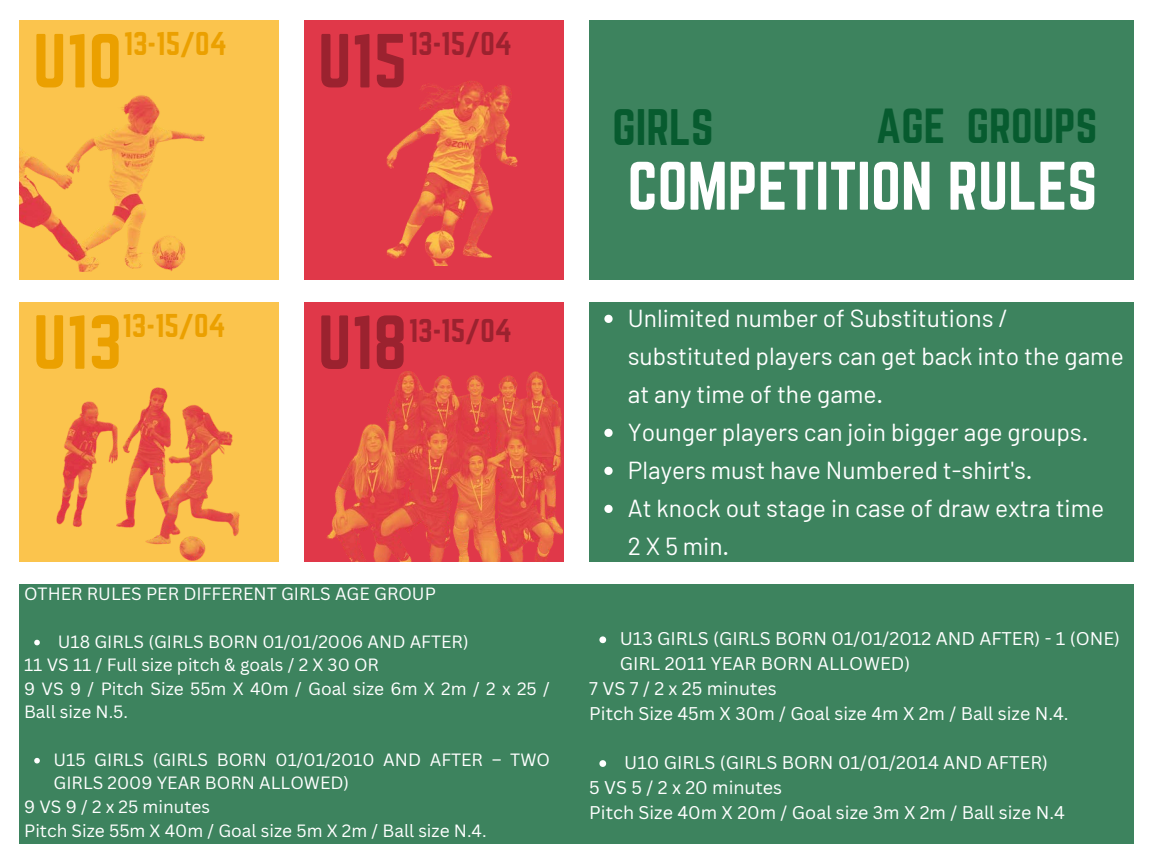
<style>
.page{position:relative;width:1152px;height:864px;background:#fff}
.page>*{position:absolute;margin:0;border:0;box-sizing:border-box;transform-origin:0 0}
.t1{font:66.9px "Norwester";color:#eba000}
.t2{font:66.9px "Norwester";color:#9b222f}
.t3{font:60px "Norwester";color:#fff}
.t4{font:44.85px "Norwester";color:#075b2f}
.t5{font:43.05px "Norwester";color:#075b2f}
.t6{font:28.8px "Norwester";color:#eba000}
.t7{font:28.8px "Norwester";color:#9b222f}
.t8{font:24.6px/38px "Barlow";color:#fff}
.t9{font:18px/24.8px "Canva Sans";color:#fff}
.t10{font:17.25px/23.7px "Canva Sans";color:#fff}
</style>
<div class="page">
<div style="left:19px;top:21px;width:259px;height:259px;background:#fbc44d"></div>
<div style="left:304px;top:21px;width:259px;height:259px;background:#e03849"></div>
<div style="left:589px;top:21px;width:545px;height:259px;background:#3d835e"></div>
<div style="left:304px;top:302px;width:259px;height:260px;background:#e03849"></div>
<div style="left:19px;top:302px;width:259px;height:260px;background:#fbc44d"></div>
<div style="left:19px;top:584px;width:1115px;height:259px;background:#3d835e"></div>
<div style="left:589px;top:302px;width:545px;height:260px;background:#3d835e"></div>
<img style="left:386px;top:53px;width:178px;height:212px">
<img style="left:56px;top:387px;width:184px;height:174px">
<img style="left:19px;top:48px;width:260px;height:223px">
<svg style="left:604px;top:315px;width:9px;height:8px"></svg>
<svg style="left:604px;top:429px;width:9px;height:8px"></svg>
<svg style="left:604px;top:467px;width:9px;height:8px"></svg>
<svg style="left:604px;top:505px;width:9px;height:8px"></svg>
<svg style="left:34px;top:640px;width:6px;height:5px"></svg>
<svg style="left:34px;top:758px;width:6px;height:5px"></svg>
<svg style="left:599px;top:636px;width:7px;height:7px"></svg>
<svg style="left:599px;top:760px;width:7px;height:7px"></svg>
<img style="left:326px;top:371px;width:237px;height:190px">
<p class="t6" style="left:124px;top:26px;width:105px">13-15/04</p>
<p class="t7" style="left:409px;top:26px;width:105px">13-15/04</p>
<h1 class="t1" style="left:33px;top:21px;width:90px">U10</h1>
<h4 class="t2" style="left:318px;top:21px;width:90px">U15</h4>
<p class="t4" style="left:612px;top:100px;width:103px">GIRLS</p>
<p class="t5" style="left:876px;top:100px;width:223px">AGE GROUPS</p>
<p class="t3" style="left:628px;top:150px;width:471px">COMPETITION RULES</p>
<h3 class="t1" style="left:33px;top:302px;width:91px">U13</h3>
<h3 class="t2" style="left:318px;top:302px;width:91px">U18</h3>
<h2 class="t8" style="left:628px;top:298px;width:498px">Unlimited number of Substitutions / substituted players can get back into the game at any time of the game.</h2>
<p class="t8" style="left:628px;top:412px;width:462px">Younger players can join bigger age groups.</p>
<h1 class="t8" style="left:628px;top:450px;width:406px">Players must have Numbered t-shirt's.</h1>
<h4 class="t8" style="left:628px;top:488px;width:478px">At knock out stage in case of draw extra time<br>2 X 5 min.</h4>
<p class="t10" style="left:24px;top:582px;width:413px">OTHER RULES PER DIFFERENT GIRLS AGE GROUP</p>
<h4 class="t10" style="left:58px;top:629px;width:412px">U18 GIRLS (GIRLS BORN 01/01/2006 AND AFTER)</h4>
<p class="t10" style="left:24px;top:653px;width:356px">11 VS 11 / Full size pitch &amp; goals / 2 X 30 OR</p>
<h1 class="t10" style="left:24px;top:676px;width:527px">9 VS 9 / Pitch Size 55m X 40m / Goal size 6m X 2m / 2 x 25 /<br>Ball size N.5.</h1>
<p class="t10" style="left:54px;top:747px;width:498px">U15 GIRLS (GIRLS BORN 01/01/2010 AND AFTER – TWO<br>GIRLS 2009 YEAR BORN ALLOWED)</p>
<p class="t10" style="left:24px;top:794px;width:187px">9 VS 9 / 2 x 25 minutes</p>
<p class="t10" style="left:24px;top:818px;width:464px">Pitch Size 55m X 40m / Goal size 5m X 2m / Ball size N.4.</p>
<p class="t6" style="left:122px;top:308px;width:105px">13-15/04</p>
<p class="t7" style="left:409px;top:313px;width:105px">13-15/04</p>
<p class="t9" style="left:620px;top:626px;width:502px">U13 GIRLS (GIRLS BORN 01/01/2012 AND AFTER) - 1 (ONE)<br>GIRL 2011 YEAR BORN ALLOWED)</p>
<h6 class="t9" style="left:589px;top:676px;width:189px">7 VS 7 / 2 x 25 minutes</h6>
<p class="t9" style="left:589px;top:700px;width:481px">Pitch Size 45m X 30m / Goal size 4m X 2m / Ball size N.4.</p>
<p class="t9" style="left:624px;top:750px;width:425px">U10 GIRLS (GIRLS BORN 01/01/2014 AND AFTER)</p>
<p class="t9" style="left:589px;top:775px;width:194px">5 VS 5 / 2 x 20 minutes</p>
<p class="t9" style="left:589px;top:799px;width:477px">Pitch Size 40m X 20m / Goal size 3m X 2m / Ball size N.4</p>
</div>
